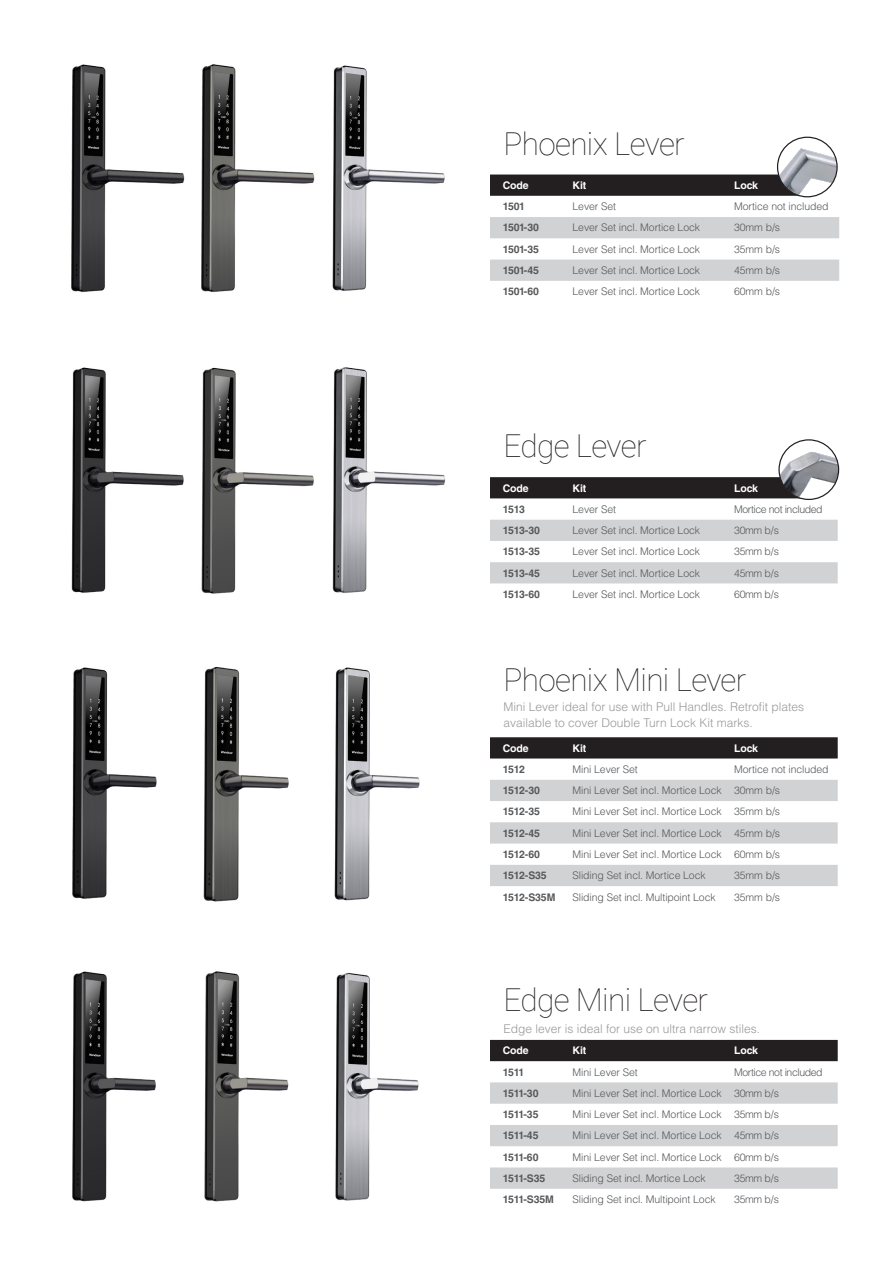
<style>
.page{position:relative;width:893px;height:1263px;background:#fff}
.page>*{position:absolute;margin:0;border:0;box-sizing:border-box;transform-origin:0 0}
.L3_-_Heading{font:100 31.5px "Roboto";letter-spacing:-.02em;color:#231f20}
.t1{font:300 12px/16.5px "Helvetica LT Std";color:#99989b}
.t2{font:300 10.5px "Helvetica LT Std";letter-spacing:-.01em;color:#57585a}
.t3{font:700 10.5px "Helvetica LT Std";letter-spacing:-.01em;color:#57585a}
.t4{font:700 10.5px "Helvetica LT Std";letter-spacing:-.01em;color:#fff}
.t5{font:300 10.5px "Helvetica LT Std";letter-spacing:-.04em;color:#57585a}
</style>
<div class="page">
<img style="left:71px;top:64px;width:114px;height:228px">
<img style="left:201px;top:64px;width:114px;height:228px">
<img style="left:332px;top:65px;width:113px;height:226px">
<img style="left:71px;top:367px;width:113px;height:226px">
<img style="left:201px;top:367px;width:113px;height:227px">
<img style="left:332px;top:367px;width:114px;height:226px">
<img style="left:72px;top:667px;width:85px;height:232px">
<img style="left:203px;top:667px;width:86px;height:235px">
<img style="left:334px;top:667px;width:86px;height:234px">
<img style="left:72px;top:971px;width:84px;height:231px">
<img style="left:204px;top:971px;width:85px;height:231px">
<img style="left:335px;top:972px;width:84px;height:229px">
<div style="left:490px;top:175px;width:307px;height:21px;background:#231f20"></div>
<svg style="left:490px;top:217px;width:349px;height:64px"></svg>
<img style="left:777px;top:137px;width:60px;height:60px;border-radius:30px">
<div style="left:777px;top:137px;width:61px;height:60px;border:1px solid #231f20;border-radius:50%"></div>
<div style="left:490px;top:477px;width:309px;height:21px;background:#231f20"></div>
<svg style="left:490px;top:520px;width:348px;height:63px"></svg>
<img style="left:779px;top:440px;width:60px;height:59px;border-radius:30px">
<div style="left:778px;top:439px;width:61px;height:61px;border:1px solid #231f20;border-radius:50%"></div>
<div style="left:490px;top:1040px;width:348px;height:21px;background:#231f20"></div>
<svg style="left:490px;top:1082px;width:348px;height:107px"></svg>
<div style="left:490px;top:737px;width:348px;height:21px;background:#231f20"></div>
<svg style="left:490px;top:780px;width:348px;height:106px"></svg>
<p class="L3_-_Heading" style="left:503px;top:121px;width:183px">Phoenix Lever</p>
<p class="t4" style="left:503px;top:179px;width:27px">Code</p>
<p class="t4" style="left:573px;top:179px;width:15px">Kit</p>
<p class="t4" style="left:734px;top:179px;width:25px">Lock</p>
<p class="t3" style="left:503px;top:200px;width:24px">1501</p>
<p class="t2" style="left:573px;top:200px;width:45px">Lever Set</p>
<p class="t2" style="left:734px;top:200px;width:96px">Mortice not included</p>
<p class="t3" style="left:503px;top:221px;width:38px">1501-30</p>
<p class="t2" style="left:573px;top:221px;width:129px">Lever Set incl. Mortice Lock</p>
<p class="t2" style="left:734px;top:221px;width:47px">30mm b/s</p>
<p class="t3" style="left:503px;top:243px;width:38px">1501-35</p>
<p class="t2" style="left:573px;top:242px;width:129px">Lever Set incl. Mortice Lock</p>
<p class="t2" style="left:734px;top:242px;width:47px">35mm b/s</p>
<p class="t3" style="left:503px;top:264px;width:38px">1501-45</p>
<p class="t2" style="left:573px;top:264px;width:129px">Lever Set incl. Mortice Lock</p>
<p class="t2" style="left:734px;top:264px;width:47px">45mm b/s</p>
<p class="t3" style="left:503px;top:285px;width:38px">1501-60</p>
<p class="t2" style="left:573px;top:285px;width:129px">Lever Set incl. Mortice Lock</p>
<p class="t2" style="left:734px;top:285px;width:47px">60mm b/s</p>
<p class="L3_-_Heading" style="left:503px;top:424px;width:145px">Edge Lever</p>
<p class="t4" style="left:503px;top:481px;width:27px">Code</p>
<p class="t4" style="left:573px;top:481px;width:15px">Kit</p>
<p class="t4" style="left:734px;top:481px;width:25px">Lock</p>
<p class="t3" style="left:503px;top:503px;width:24px">1513</p>
<p class="t2" style="left:573px;top:502px;width:45px">Lever Set</p>
<p class="t5" style="left:734px;top:502px;width:90px">Mortice not included</p>
<p class="t3" style="left:503px;top:524px;width:39px">1513-30</p>
<p class="t2" style="left:573px;top:524px;width:129px">Lever Set incl. Mortice Lock</p>
<p class="t2" style="left:734px;top:524px;width:46px">30mm b/s</p>
<p class="t3" style="left:503px;top:545px;width:39px">1513-35</p>
<p class="t2" style="left:573px;top:545px;width:129px">Lever Set incl. Mortice Lock</p>
<p class="t2" style="left:734px;top:545px;width:46px">35mm b/s</p>
<p class="t3" style="left:503px;top:566px;width:39px">1513-45</p>
<p class="t2" style="left:573px;top:566px;width:129px">Lever Set incl. Mortice Lock</p>
<p class="t2" style="left:734px;top:566px;width:46px">45mm b/s</p>
<p class="t3" style="left:503px;top:588px;width:39px">1513-60</p>
<p class="t2" style="left:573px;top:588px;width:129px">Lever Set incl. Mortice Lock</p>
<p class="t2" style="left:734px;top:588px;width:46px">60mm b/s</p>
<p class="L3_-_Heading" style="left:503px;top:658px;width:244px">Phoenix Mini Lever</p>
<p class="t1" style="left:503px;top:698px;width:302px">Mini Lever ideal for use with Pull Handles. Retrofit plates available to cover Double Turn Lock Kit marks.</p>
<p class="t4" style="left:503px;top:741px;width:27px">Code</p>
<p class="t4" style="left:573px;top:741px;width:15px">Kit</p>
<p class="t4" style="left:734px;top:741px;width:25px">Lock</p>
<p class="t3" style="left:503px;top:763px;width:24px">1512</p>
<p class="t2" style="left:573px;top:763px;width:67px">Mini Lever Set</p>
<p class="t2" style="left:734px;top:763px;width:96px">Mortice not included</p>
<p class="t3" style="left:503px;top:784px;width:39px">1512-30</p>
<p class="t2" style="left:573px;top:784px;width:151px">Mini Lever Set incl. Mortice Lock</p>
<p class="t2" style="left:734px;top:784px;width:47px">30mm b/s</p>
<p class="t3" style="left:503px;top:805px;width:39px">1512-35</p>
<p class="t2" style="left:573px;top:805px;width:151px">Mini Lever Set incl. Mortice Lock</p>
<p class="t2" style="left:734px;top:805px;width:47px">35mm b/s</p>
<p class="t3" style="left:503px;top:827px;width:39px">1512-45</p>
<p class="t2" style="left:573px;top:826px;width:151px">Mini Lever Set incl. Mortice Lock</p>
<p class="t2" style="left:734px;top:826px;width:47px">45mm b/s</p>
<p class="t3" style="left:503px;top:848px;width:39px">1512-60</p>
<p class="t2" style="left:573px;top:848px;width:151px">Mini Lever Set incl. Mortice Lock</p>
<p class="t2" style="left:734px;top:848px;width:47px">60mm b/s</p>
<p class="t3" style="left:503px;top:869px;width:46px">1512-S35</p>
<p class="t2" style="left:573px;top:869px;width:135px">Sliding Set incl. Mortice Lock</p>
<p class="t2" style="left:734px;top:869px;width:47px">35mm b/s</p>
<p class="t3" style="left:503px;top:890px;width:54px">1512-S35M</p>
<p class="t2" style="left:573px;top:890px;width:145px">Sliding Set incl. Multipoint Lock</p>
<p class="t2" style="left:734px;top:890px;width:47px">35mm b/s</p>
<p class="L3_-_Heading" style="left:503px;top:978px;width:206px">Edge Mini Lever</p>
<p class="t4" style="left:503px;top:1044px;width:27px">Code</p>
<p class="t4" style="left:573px;top:1044px;width:15px">Kit</p>
<p class="t4" style="left:734px;top:1044px;width:25px">Lock</p>
<p class="t3" style="left:503px;top:1065px;width:23px">1511</p>
<p class="t2" style="left:573px;top:1065px;width:67px">Mini Lever Set</p>
<p class="t5" style="left:734px;top:1065px;width:90px">Mortice not included</p>
<p class="t3" style="left:503px;top:1087px;width:37px">1511-30</p>
<p class="t2" style="left:573px;top:1086px;width:151px">Mini Lever Set incl. Mortice Lock</p>
<p class="t2" style="left:734px;top:1086px;width:46px">30mm b/s</p>
<p class="t3" style="left:503px;top:1108px;width:37px">1511-35</p>
<p class="t2" style="left:573px;top:1108px;width:151px">Mini Lever Set incl. Mortice Lock</p>
<p class="t2" style="left:734px;top:1108px;width:46px">35mm b/s</p>
<p class="t3" style="left:503px;top:1129px;width:37px">1511-45</p>
<p class="t2" style="left:573px;top:1129px;width:151px">Mini Lever Set incl. Mortice Lock</p>
<p class="t2" style="left:734px;top:1129px;width:46px">45mm b/s</p>
<p class="t3" style="left:503px;top:1150px;width:37px">1511-60</p>
<p class="t2" style="left:573px;top:1150px;width:151px">Mini Lever Set incl. Mortice Lock</p>
<p class="t2" style="left:734px;top:1150px;width:46px">60mm b/s</p>
<p class="t3" style="left:503px;top:1172px;width:44px">1511-S35</p>
<p class="t2" style="left:573px;top:1171px;width:135px">Sliding Set incl. Mortice Lock</p>
<p class="t2" style="left:734px;top:1171px;width:46px">35mm b/s</p>
<p class="t3" style="left:503px;top:1193px;width:53px">1511-S35M</p>
<p class="t2" style="left:573px;top:1193px;width:145px">Sliding Set incl. Multipoint Lock</p>
<p class="t2" style="left:734px;top:1193px;width:46px">35mm b/s</p>
<p class="t1" style="left:503px;top:1020px;width:258px">Edge lever is ideal for use on ultra narrow stiles.</p>
</div>
